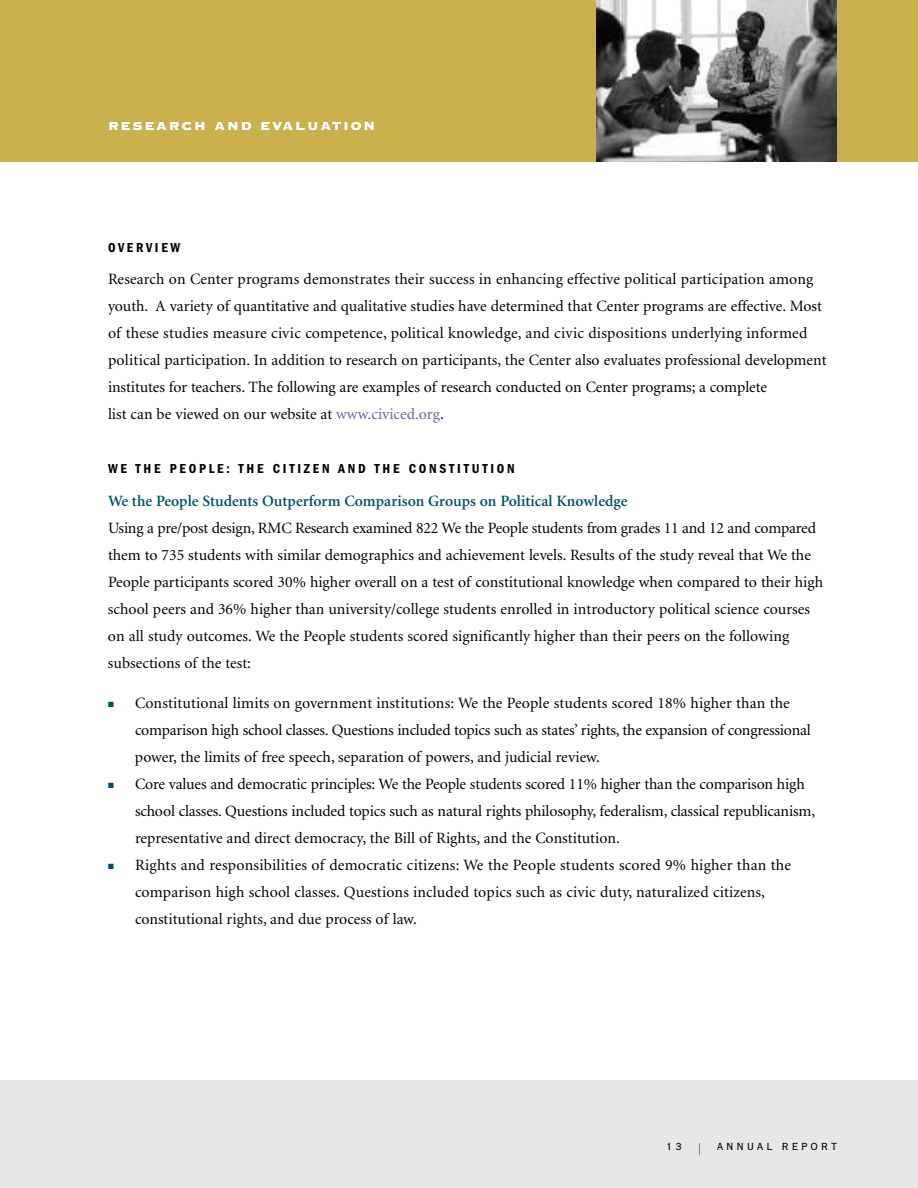
<style>
.page{position:relative;width:918px;height:1188px;background:#fff}
.page>*{position:absolute;margin:0;border:0;box-sizing:border-box;transform-origin:0 0}
.t1{font:15.75px/27px "Minion";color:#000}
.t2{font:600 15.75px "Minion";color:#00505d}
.t3{font:15px "Copperplate Thirty Three BC";letter-spacing:.12em;color:#fff}
.t4{font:600 condensed 13.5px "Franklin Gothic";letter-spacing:.205em;color:#000}
.t5{font:13.5px "Copperplate Twenty Nine BC";letter-spacing:.2em;color:#000}
.s1{color:#5f66aa}
.s2{color:#00505d}
</style>
<div class="page">
<div style="left:0;top:0;width:918px;height:162px;background:#cab14e"></div>
<div style="left:0;top:1080px;width:918px;height:108px;background:#e6e7e8"></div>
<svg style="left:699px;top:1143px;width:1px;height:12px"></svg>
<img style="left:596px;top:0;width:241px;height:162px">
<p class="t3" style="left:108px;top:116px;width:269px">RESEARCH AND EVALUATION</p>
<p class="t4" style="left:108px;top:243px;width:74px">OVERVIEW</p>
<p class="t1" style="left:108px;top:267px;width:720px">Research on Center programs demonstrates their success in enhancing effective political participation among youth. A variety of quantitative and qualitative studies have determined that Center programs are effective. Most of these studies measure civic competence, political knowledge, and civic dispositions underlying informed political participation. In addition to research on participants, the Center also evaluates professional development institutes for teachers. The following are examples of research conducted on Center programs; a complete<br>list can be viewed on our website at <span class="s1">www.civiced.org</span>.</p>
<p class="t4" style="left:108px;top:464px;width:408px">WE THE PEOPLE: THE CITIZEN AND THE CONSTITUTION</p>
<p class="t2" style="left:108px;top:495px;width:521px">We the People Students Outperform Comparison Groups on Political Knowledge</p>
<p class="t1" style="left:108px;top:516px;width:717px">Using a pre/post design, RMC Research examined 822 We the People students from grades 11 and 12 and compared them to 735 students with similar demographics and achievement levels. Results of the study reveal that We the People participants scored 30% higher overall on a test of constitutional knowledge when compared to their high school peers and 36% higher than university/college students enrolled in introductory political science courses on all study outcomes. We the People students scored significantly higher than their peers on the following subsections of the test:</p>
<p class="t1" style="left:135px;top:691px;width:677px;text-indent:-27px"><span class="s2">■</span> Constitutional limits on government institutions: We the People students scored 18% higher than the comparison high school classes. Questions included topics such as states’ rights, the expansion of congressional power, the limits of free speech, separation of powers, and judicial review.</p>
<p class="t1" style="left:135px;top:772px;width:682px;text-indent:-27px"><span class="s2">■</span> Core values and democratic principles: We the People students scored 11% higher than the comparison high school classes. Questions included topics such as natural rights philosophy, federalism, classical republicanism, representative and direct democracy, the Bill of Rights, and the Constitution.</p>
<p class="t1" style="left:135px;top:853px;width:658px;text-indent:-27px"><span class="s2">■</span> Rights and responsibilities of democratic citizens: We the People students scored 9% higher than the comparison high school classes. Questions included topics such as civic duty, naturalized citizens, constitutional rights, and due process of law.</p>
<p class="t5" style="left:666px;top:1138px;width:18px">13</p>
<p class="t5" style="left:717px;top:1138px;width:122px">ANNUAL REPORT</p>
</div>
